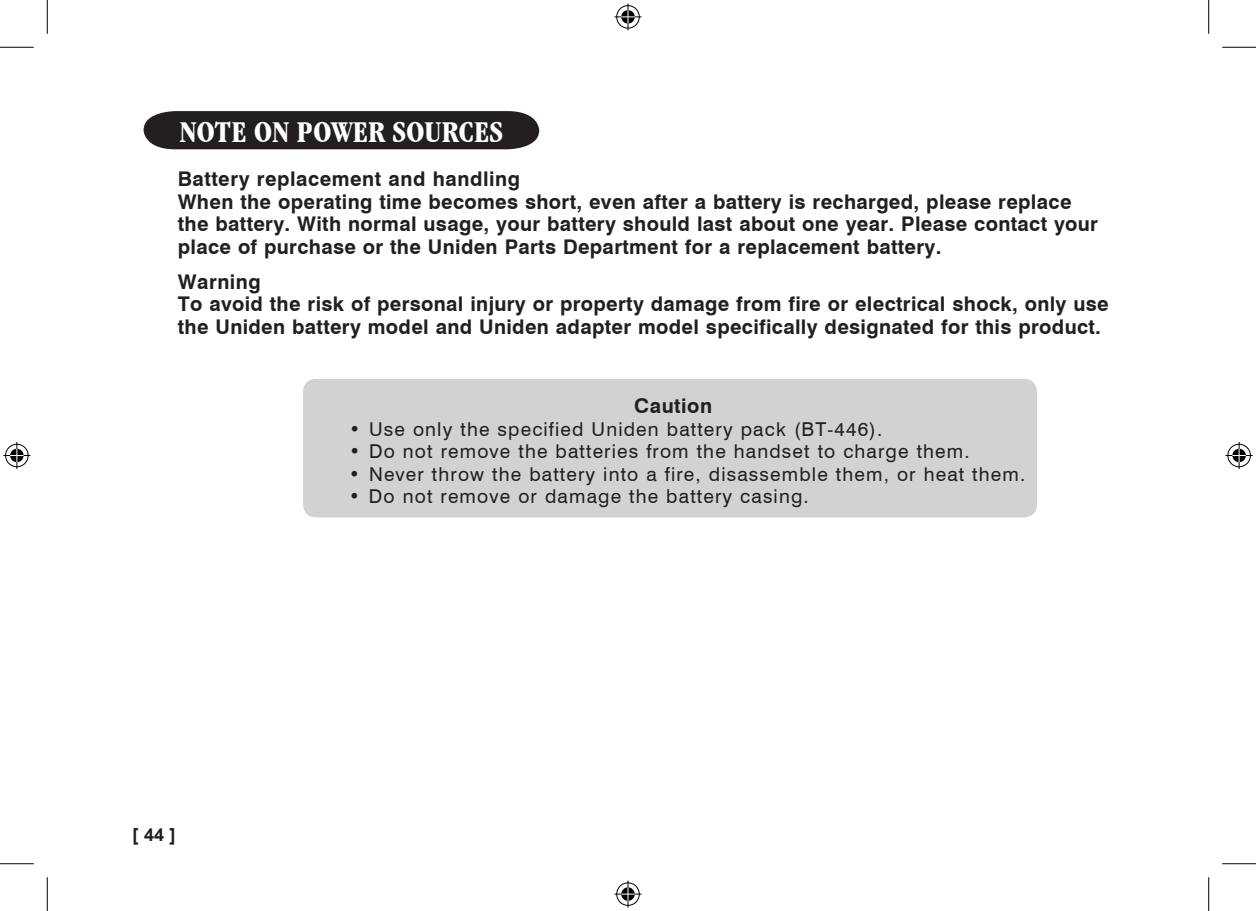
<style>
.page{position:relative;width:1256px;height:911px;background:#fff}
.page>*{position:absolute;margin:0;border:0;box-sizing:border-box;transform-origin:0 0}
.t1{font:700 condensed 31.5px "Garamond IT Cby BT";color:#fff}
.t2{font:700 20.25px/22.5px "Swiss 721 BT";letter-spacing:.015em;color:#231f20}
.t3{font:19.12px "Swiss 721 BT";letter-spacing:.06em;color:#231f20}
.t4{font:700 18px "Arial";color:#231f20}
</style>
<div class="page">
<div style="left:143px;top:111px;width:396px;height:38px;background:#231f20"></div>
<div style="left:303px;top:379px;width:733px;height:138px;background:#d1d2d4;border-radius:13px"></div>
<hr style="left:0;top:47px;width:34px;height:1px;background:#000">
<hr style="left:1222px;top:47px;width:33px;height:1px;background:#000">
<hr style="left:0;top:863px;width:34px;height:1px;background:#000">
<hr style="left:1222px;top:863px;width:33px;height:1px;background:#000">
<hr style="left:47px;top:0;width:1px;height:34px;background:#000">
<hr style="left:47px;top:877px;width:1px;height:34px;background:#000">
<hr style="left:1208px;top:0;width:1px;height:34px;background:#000">
<hr style="left:1208px;top:877px;width:1px;height:34px;background:#000">
<svg style="left:614px;top:3px;width:27px;height:27px"></svg>
<svg style="left:614px;top:881px;width:27px;height:27px"></svg>
<svg style="left:3px;top:442px;width:27px;height:27px"></svg>
<svg style="left:1225px;top:442px;width:27px;height:27px"></svg>
<h1 class="t1" style="left:179px;top:113px;width:18px">NOTE</h1>
<h1 class="t1" style="left:254px;top:113px;width:62px">ON POWE</h1>
<h1 class="t1" style="left:368px;top:113px;width:106px">R SOURCES</h1>
<p class="t2" style="left:178px;top:167px;width:921px">Battery replacement and handling<br>When the operating time becomes short, even after a battery is recharged, please replace the battery. With normal usage, your battery should last about one year. Please contact your place of purchase or the Uniden Parts Department for a replacement battery.</p>
<p class="t2" style="left:178px;top:270px;width:932px">Warning<br>To avoid the risk of personal injury or property damage from fire or electrical shock, only use the Uniden battery model and Uniden adapter model specifically designated for this product.</p>
<p class="t4" style="left:132px;top:824px;width:45px">[ 44 ]</p>
<p class="t2" style="left:634px;top:394px;width:79px">Caution</p>
<p class="t3" style="left:349px;top:417px;width:535px">• Use only the specified Uniden battery pack (BT-446).</p>
<p class="t3" style="left:349px;top:440px;width:622px">• Do not remove the batteries from the handset to charge them.</p>
<p class="t3" style="left:349px;top:462px;width:677px">• Never throw the battery into a fire, disassemble them, or heat them.</p>
<p class="t3" style="left:349px;top:485px;width:461px">• Do not remove or damage the battery casing.</p>
</div>
